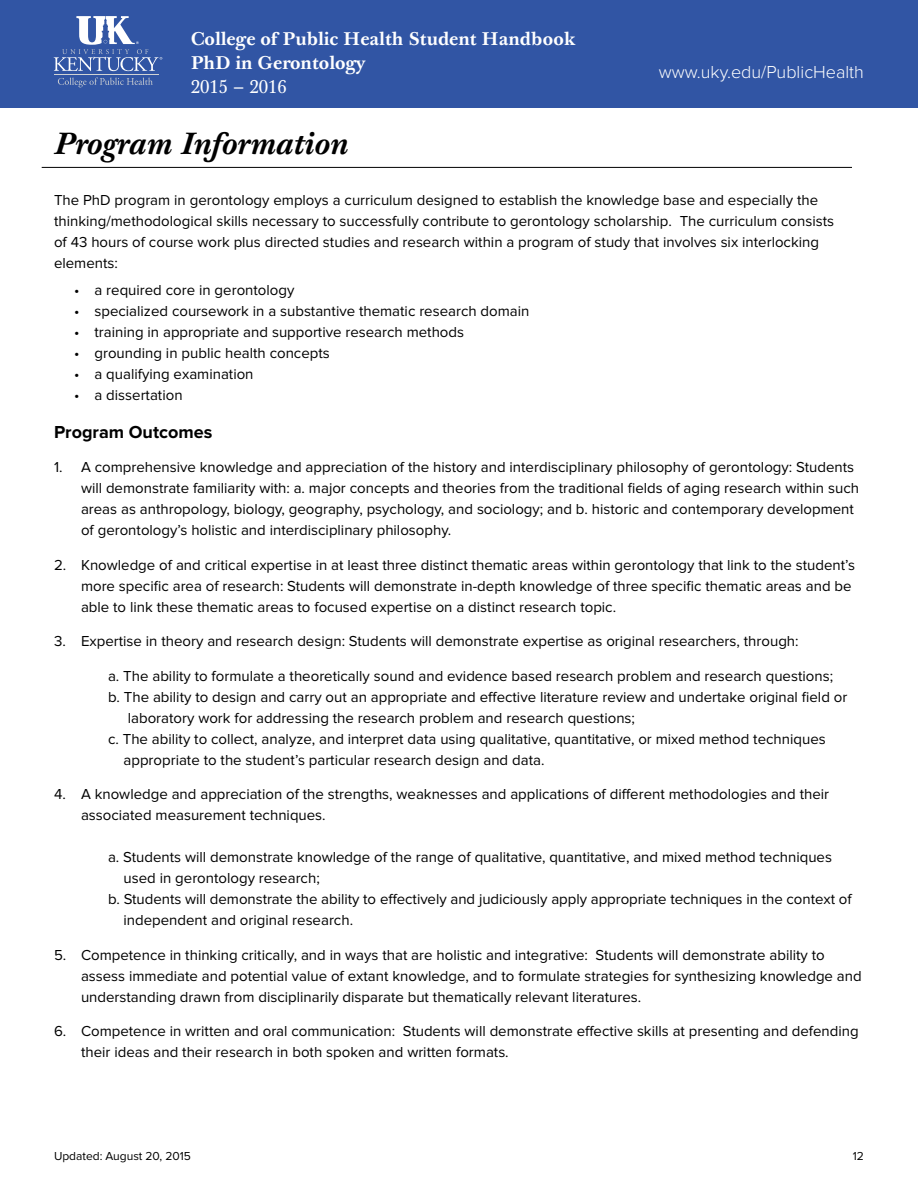
<style>
.page{position:relative;width:918px;height:1188px;background:#fff}
.page>*{position:absolute;margin:0;border:0;box-sizing:border-box;transform-origin:0 0}
.t1{font:italic 700 30px "Baskerville 10 Pro";color:#000}
.t2{font:700 18px/24px "Baskerville 10 Pro";color:#fff}
.t3{font:300 18px "Proxima Nova";color:#fff}
.t4{font:700 18px "Proxima Nova";color:#000}
.t5{font:18px "Baskerville 10 Pro";color:#fff}
.t6{font:15px/21px "Proxima Nova";color:#000}
.t7{font:12px "Proxima Nova";color:#000}
</style>
<div class="page">
<div style="left:0;top:0;width:918px;height:108px;background:#3155a4"></div>
<hr style="left:54px;top:74px;width:104px;height:1px;background:#d1d3d4">
<svg style="left:54px;top:16px;width:108px;height:55px"></svg>
<svg style="left:58px;top:78px;width:95px;height:9px"></svg>
<hr style="left:42px;top:167px;width:810px;height:1px;background:#000">
<p class="t2" style="left:191px;top:28px;width:386px">College of Public Health Student Handbook<br>PhD in Gerontology</p>
<p class="t5" style="left:191px;top:75px;width:98px">2015 – 2016</p>
<h1 class="t1" style="left:54px;top:124px;width:296px">Program Information</h1>
<p class="t6" style="left:54px;top:190px;width:782px">The PhD program in gerontology employs a curriculum designed to establish the knowledge base and especially the thinking/methodological skills necessary to successfully contribute to gerontology scholarship. The curriculum consists of 43 hours of course work plus directed studies and research within a program of study that involves six interlocking elements:</p>
<p class="t6" style="left:74px;top:281px;width:222px">• a required core in gerontology</p>
<p class="t6" style="left:74px;top:302px;width:457px">• specialized coursework in a substantive thematic research domain</p>
<p class="t6" style="left:74px;top:323px;width:391px">• training in appropriate and supportive research methods</p>
<p class="t6" style="left:74px;top:344px;width:257px">• grounding in public health concepts</p>
<p class="t6" style="left:74px;top:365px;width:181px">• a qualifying examination</p>
<p class="t6" style="left:74px;top:386px;width:110px">• a dissertation</p>
<p class="t4" style="left:54px;top:424px;width:160px">Program Outcomes</p>
<p class="t6" style="left:81px;top:458px;width:780px;text-indent:-27px">1. A comprehensive knowledge and appreciation of the history and interdisciplinary philosophy of gerontology: Students will demonstrate familiarity with: a. major concepts and theories from the traditional fields of aging research within such areas as anthropology, biology, geography, psychology, and sociology; and b. historic and contemporary development of gerontology’s holistic and interdisciplinary philosophy.</p>
<p class="t6" style="left:81px;top:555px;width:776px;text-indent:-27px">2. Knowledge of and critical expertise in at least three distinct thematic areas within gerontology that link to the student’s more specific area of research: Students will demonstrate in-depth knowledge of three specific thematic areas and be able to link these thematic areas to focused expertise on a distinct research topic.</p>
<p class="t6" style="left:54px;top:632px;width:746px">3. Expertise in theory and research design: Students will demonstrate expertise as original researchers, through:</p>
<p class="t6" style="left:108px;top:666px;width:727px">a. The ability to formulate a theoretically sound and evidence based research problem and research questions;</p>
<p class="t6" style="left:108px;top:687px;width:741px">b. The ability to design and carry out an appropriate and effective literature review and undertake original field or</p>
<p class="t6" style="left:128px;top:708px;width:509px">laboratory work for addressing the research problem and research questions;</p>
<p class="t6" style="left:108px;top:729px;width:719px">c. The ability to collect, analyze, and interpret data using qualitative, quantitative, or mixed method techniques</p>
<p class="t6" style="left:124px;top:750px;width:422px">appropriate to the student’s particular research design and data.</p>
<p class="t6" style="left:81px;top:785px;width:750px;text-indent:-27px">4. A knowledge and appreciation of the strengths, weaknesses and applications of different methodologies and their associated measurement techniques.</p>
<p class="t6" style="left:108px;top:848px;width:726px">a. Students will demonstrate knowledge of the range of qualitative, quantitative, and mixed method techniques</p>
<p class="t6" style="left:124px;top:869px;width:198px">used in gerontology research;</p>
<p class="t6" style="left:108px;top:890px;width:745px">b. Students will demonstrate the ability to effectively and judiciously apply appropriate techniques in the context of</p>
<p class="t6" style="left:124px;top:911px;width:231px">independent and original research.</p>
<p class="t6" style="left:81px;top:945px;width:782px;text-indent:-27px">5. Competence in thinking critically, and in ways that are holistic and integrative: Students will demonstrate ability to assess immediate and potential value of extant knowledge, and to formulate strategies for synthesizing knowledge and understanding drawn from disciplinarily disparate but thematically relevant literatures.</p>
<p class="t6" style="left:81px;top:1022px;width:779px;text-indent:-27px">6. Competence in written and oral communication: Students will demonstrate effective skills at presenting and defending their ideas and their research in both spoken and written formats.</p>
<p class="t3" style="left:659px;top:63px;width:207px">www.uky.edu/PublicHealth</p>
<p class="t7" style="left:54px;top:1150px;width:139px">Updated: August 20, 2015</p>
<p class="t7" style="left:853px;top:1150px;width:13px">12</p>
</div>
